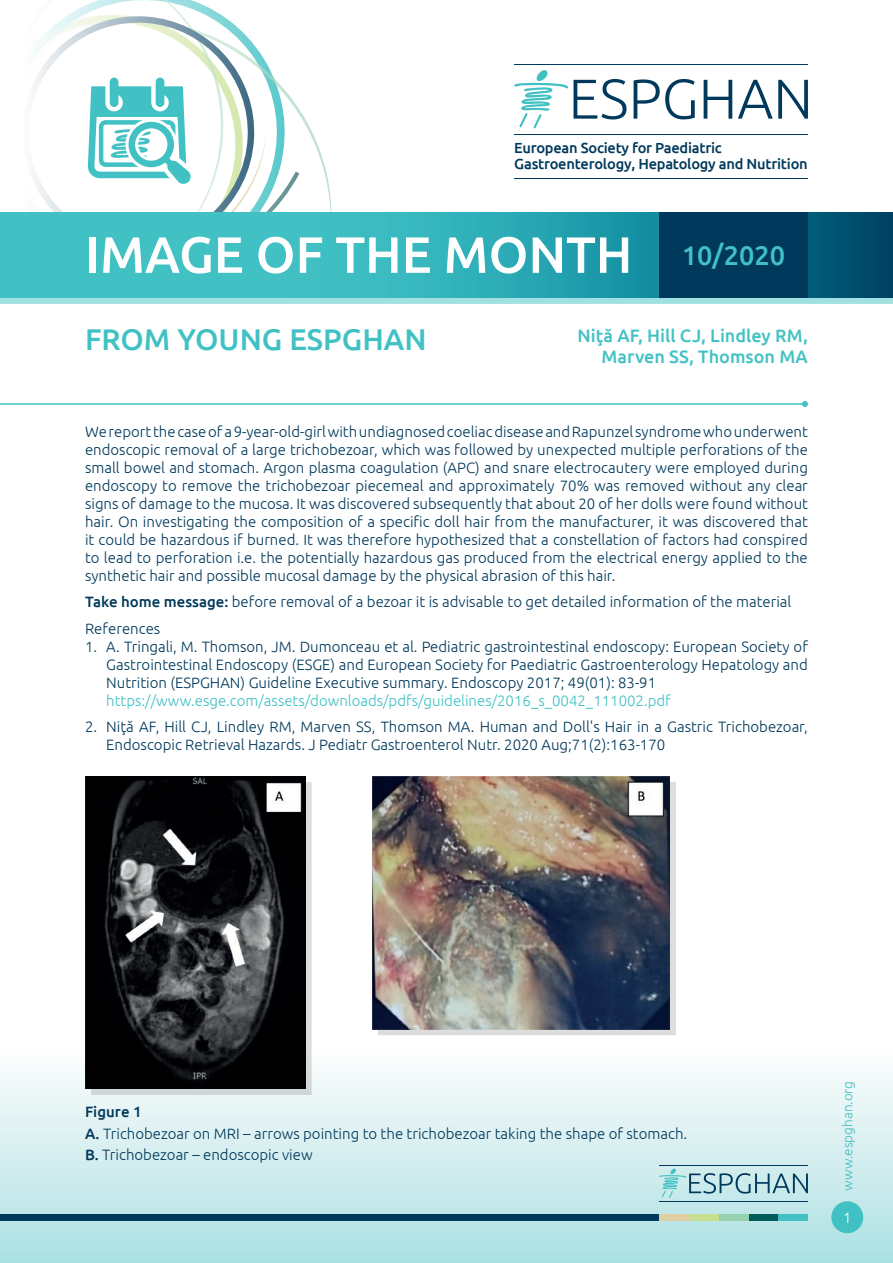
<style>
.page{position:relative;width:893px;height:1263px;background:#fff}
.page>*{position:absolute;margin:0;border:0;box-sizing:border-box;transform-origin:0 0}
.t1{font:500 51px "Ubuntu";color:#fff}
.t2{font:500 30px "Ubuntu";color:#41c1c4}
.Name{font:500 18px/21px "Ubuntu";color:#41c1c4;text-align:right}
.Fliesstext{font:300 15px/18px "Ubuntu";color:#00395b;text-align:justify}
.Fliesstext-2{font:300 15px "Ubuntu";color:#41c1c4}
.Fliesstext-3{font:500 15px "Ubuntu";color:#00395b}
.Seitennummerierung{font:300 15px "Ubuntu";color:#fff}
.t3{font:500 14.7px/15.9px "Ubuntu";letter-spacing:-.015em;color:#00395b}
.t4{font:300 13.5px "Ubuntu";color:#41c1c4}
.s1{font-weight:500}
</style>
<div class="page">
<div style="left:0;top:1050px;width:893px;height:213px;background:linear-gradient(to bottom,#fffefe,#a7dcdf)"></div>
<div style="left:831px;top:1201px;width:32px;height:32px;background:#41c1c4;border-radius:50%"></div>
<div style="left:778px;top:1214px;width:30px;height:6px;background:#41c1c4"></div>
<div style="left:0;top:1214px;width:659px;height:6px;background:#00395b"></div>
<div style="left:659px;top:1214px;width:30px;height:6px;background:#e0cfa2"></div>
<div style="left:748px;top:1214px;width:30px;height:6px;background:#005b5b"></div>
<div style="left:719px;top:1214px;width:29px;height:6px;background:#97d2b0"></div>
<div style="left:689px;top:1214px;width:30px;height:6px;background:#c7df8e"></div>
<hr style="left:659px;top:1201px;width:149px;height:1px;background:#00395b">
<hr style="left:659px;top:1165px;width:149px;height:1px;background:#00395b">
<svg style="left:659px;top:1168px;width:149px;height:30px;background:#a9cfd6"></svg>
<hr style="left:514px;top:134px;width:294px;height:1px;background:#00395b">
<hr style="left:514px;top:64px;width:294px;height:1px;background:#00395b">
<svg style="left:634px;top:79px;width:61px;height:40px"></svg>
<svg style="left:704px;top:80px;width:28px;height:39px"></svg>
<svg style="left:738px;top:80px;width:70px;height:39px"></svg>
<svg style="left:514px;top:70px;width:112px;height:58px"></svg>
<hr style="left:514px;top:178px;width:294px;height:1px;background:#00395b">
<svg style="left:299px;top:109px;width:33px;height:104px"></svg>
<svg style="left:0;top:0;width:299px;height:213px"></svg>
<div style="left:0;top:219px;width:893px;height:85px;background:#a0e0e1"></div>
<svg style="left:0;top:213px;width:893px;height:85px;background:#30a9b3"></svg>
<div style="left:659px;top:213px;width:149px;height:85px;background:#00395b"></div>
<div style="left:378px;top:782px;width:298px;height:253px;background:#231f20;opacity:.15"></div>
<img style="left:372px;top:776px;width:298px;height:253px">
<div style="left:91px;top:782px;width:220px;height:313px;background:#231f20;opacity:.15"></div>
<img style="left:85px;top:776px;width:220px;height:313px">
<hr style="left:0;top:403px;width:805px;height:2px;background:#41c1c4">
<svg style="left:802px;top:401px;width:6px;height:6px"></svg>
<p class="t3" style="left:514px;top:139px;width:295px">European Society for Paediatric<br>Gastroenterology, Hepatology and Nutrition</p>
<h1 class="t1" style="left:85px;top:222px;width:702px">IMAGE OF THE MONTH <sup>10/2020</sup></h1>
<h2 class="t2" style="left:85px;top:321px;width:343px">FROM YOUNG ESPGHAN</h2>
<p class="Name" style="left:577px;top:324px;width:232px">Niţă AF, Hill CJ, Lindley RM,<br>Marven SS, Thomson MA</p>
<p class="Fliesstext" style="left:85px;top:422px;width:724px">We report the case of a 9-year-old-girl with undiagnosed coeliac disease and Rapunzel syndrome who underwent endoscopic removal of a large trichobezoar, which was followed by unexpected multiple perforations of the small bowel and stomach. Argon plasma coagulation (APC) and snare electrocautery were employed during endoscopy to remove the trichobezoar piecemeal and approximately 70% was removed without any clear signs of damage to the mucosa. It was discovered subsequently that about 20 of her dolls were found without hair. On investigating the composition of a specific doll hair from the manufacturer, it was discovered that it could be hazardous if burned. It was therefore hypothesized that a constellation of factors had conspired to lead to perforation i.e. the potentially hazardous gas produced from the electrical energy applied to the synthetic hair and possible mucosal damage by the physical abrasion of this hair.</p>
<p class="Fliesstext" style="left:85px;top:593px;width:708px"><span class="s1">Take home message:</span> before removal of a bezoar it is advisable to get detailed information of the material</p>
<p class="Fliesstext" style="left:85px;top:619px;width:77px">References</p>
<p class="Fliesstext" style="left:106px;top:637px;width:703px;text-indent:-21px">1. A. Tringali, M. Thomson, JM. Dumonceau et al. Pediatric gastrointestinal endoscopy: European Society of Gastrointestinal Endoscopy (ESGE) and European Society for Paediatric Gastroenterology Hepatology and Nutrition (ESPGHAN) Guideline Executive summary. Endoscopy 2017; 49(01): 83-91</p>
<p class="Fliesstext-2" style="left:106px;top:691px;width:566px">https://www.esge.com/assets/downloads/pdfs/guidelines/2016_s_0042_111002.pdf</p>
<p class="Fliesstext" style="left:106px;top:718px;width:703px;text-indent:-21px">2. Niţă AF, Hill CJ, Lindley RM, Marven SS, Thomson MA. Human and Doll's Hair in a Gastric Trichobezoar,<br>Endoscopic Retrieval Hazards. J Pediatr Gastroenterol Nutr. 2020 Aug;71(2):163-170</p>
<p class="Fliesstext-3" style="left:85px;top:1102px;width:58px">Figure 1</p>
<p class="Fliesstext" style="left:85px;top:1124px;width:604px"><span class="s1">A.</span> Trichobezoar on MRI – arrows pointing to the trichobezoar taking the shape of stomach.</p>
<p class="Fliesstext" style="left:85px;top:1145px;width:229px"><span class="s1">B.</span> Trichobezoar – endoscopic view</p>
<p class="t4" style="left:840px;top:1191px;width:111px;rotate:-90deg">www.espghan.org</p>
<p class="Seitennummerierung" style="left:843px;top:1209px;width:10px">1</p>
</div>
